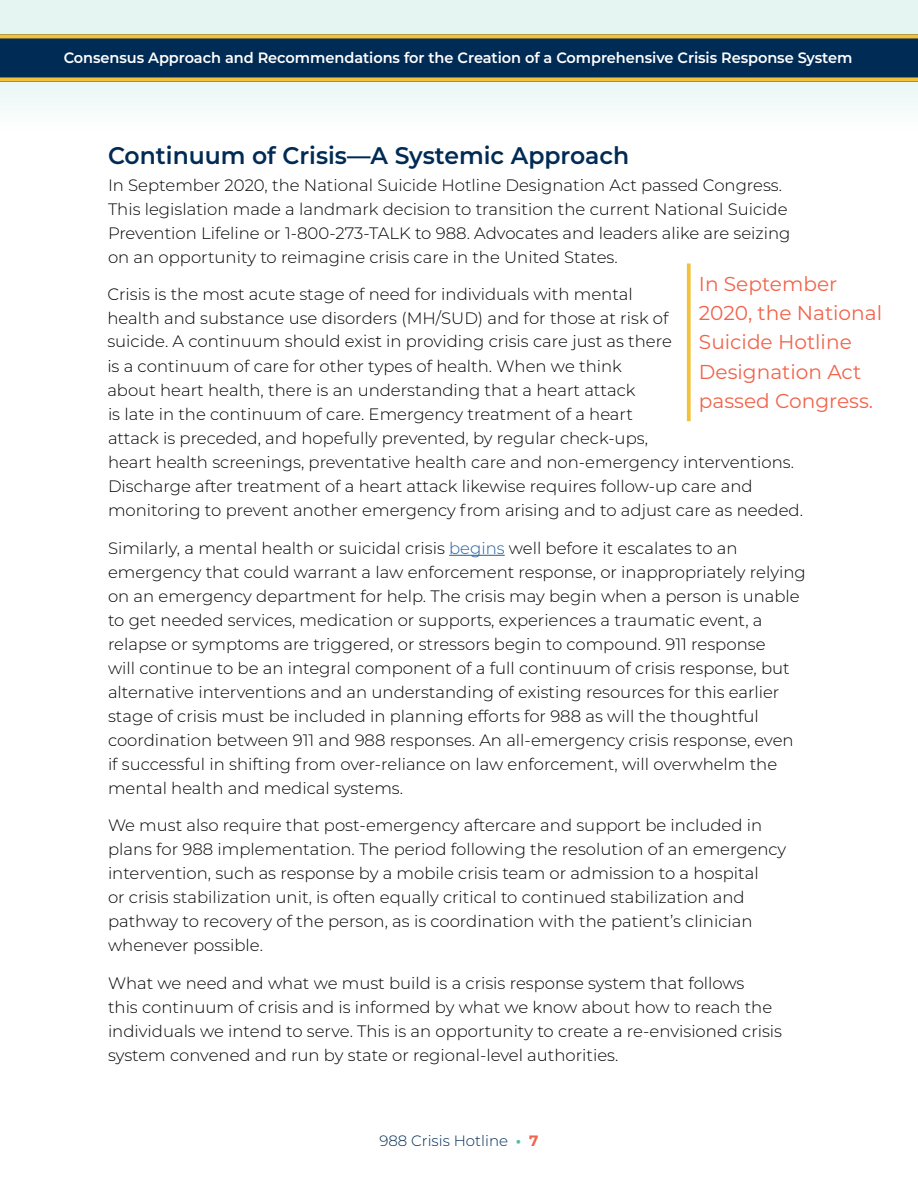
<style>
.page{position:relative;width:918px;height:1188px;background:#fff}
.page>*{position:absolute;margin:0;border:0;box-sizing:border-box;transform-origin:0 0}
.t1{font:600 24px "Montserrat";color:#002b54}
.t2{font:20.1px/29.2px "Montserrat";color:#f1644c}
.t3{font:300 16.5px/24px "Montserrat";color:#000}
.t4{font:600 15px "Montserrat";letter-spacing:-.005em;color:#fff}
.t5{font:300 15px "Montserrat";color:#002b54}
.s1{color:#215e9e}
.s2{font-weight:700;color:#4dc0aa}
.s3{font-weight:700;color:#f1644c}
</style>
<div class="page">
<div style="left:0;top:66px;width:918px;height:74px;background:#f5fbfa"></div>
<div style="left:0;top:0;width:918px;height:58px;background:#e4f5f2"></div>
<div style="left:0;top:34px;width:918px;height:48px;background:#002b54"></div>
<div style="left:0;top:77px;width:918px;height:5px;background:#f2c039"></div>
<svg style="left:0;top:34px;width:918px;height:4px;background:#e2b63a"></svg>
<hr style="left:449px;top:555px;width:56px;height:1px;background:#215e9e">
<svg style="left:687px;top:264px;width:4px;height:157px"></svg>
<p class="t4" style="left:64px;top:47px;width:790px">Consensus Approach and Recommendations for the Creation of a Comprehensive Crisis Response System</p>
<h1 class="t1" style="left:108px;top:138px;width:523px">Continuum of Crisis—A Systemic Approach</h1>
<p class="t3" style="left:108px;top:172px;width:684px">In September 2020, the National Suicide Hotline Designation Act passed Congress.<br>This legislation made a landmark decision to transition the current National Suicide Prevention Lifeline or 1-800-273-TALK to 988. Advocates and leaders alike are seizing on an opportunity to reimagine crisis care in the United States.</p>
<p class="t3" style="left:107px;top:282px;width:566px;line-height:23.5px">Crisis is the most acute stage of need for individuals with mental health and substance use disorders (MH/SUD) and for those at risk of suicide. A continuum should exist in providing crisis care just as there</p>
<p class="t3" style="left:107px;top:354px;width:697px">is a continuum of care for other types of health. When we think<br>about heart health, there is an understanding that a heart attack<br>is late in the continuum of care. Emergency treatment of a heart<br>attack is preceded, and hopefully prevented, by regular check-ups,<br>heart health screenings, preventative health care and non-emergency interventions.<br>Discharge after treatment of a heart attack likewise requires follow-up care and monitoring to prevent another emergency from arising and to adjust care as needed.</p>
<p class="t3" style="left:108px;top:535px;width:699px">Similarly, a mental health or suicidal crisis <span class="s1">begins</span> well before it escalates to an emergency that could warrant a law enforcement response, or inappropriately relying on an emergency department for help. The crisis may begin when a person is unable to get needed services, medication or supports, experiences a traumatic event, a relapse or symptoms are triggered, or stressors begin to compound. 911 response<br>will continue to be an integral component of a full continuum of crisis response, but alternative interventions and an understanding of existing resources for this earlier stage of crisis must be included in planning efforts for 988 as will the thoughtful coordination between 911 and 988 responses. An all-emergency crisis response, even if successful in shifting from over-reliance on law enforcement, will overwhelm the mental health and medical systems.</p>
<p class="t3" style="left:108px;top:813px;width:680px">We must also require that post-emergency aftercare and support be included in plans for 988 implementation. The period following the resolution of an emergency intervention, such as response by a mobile crisis team or admission to a hospital<br>or crisis stabilization unit, is often equally critical to continued stabilization and pathway to recovery of the person, as is coordination with the patient’s clinician whenever possible.</p>
<p class="t3" style="left:108px;top:970px;width:676px">What we need and what we must build is a crisis response system that follows<br>this continuum of crisis and is informed by what we know about how to reach the individuals we intend to serve. This is an opportunity to create a re-envisioned crisis system convened and run by state or regional-level authorities.</p>
<p class="t2" style="left:699px;top:268px;width:185px">In September<br>2020, the National<br>Suicide Hotline<br>Designation Act passed Congress.</p>
<p class="t5" style="left:379px;top:1131px;width:161px">988 Crisis Hotline <span class="s2">•</span> <span class="s3">7</span></p>
</div>
